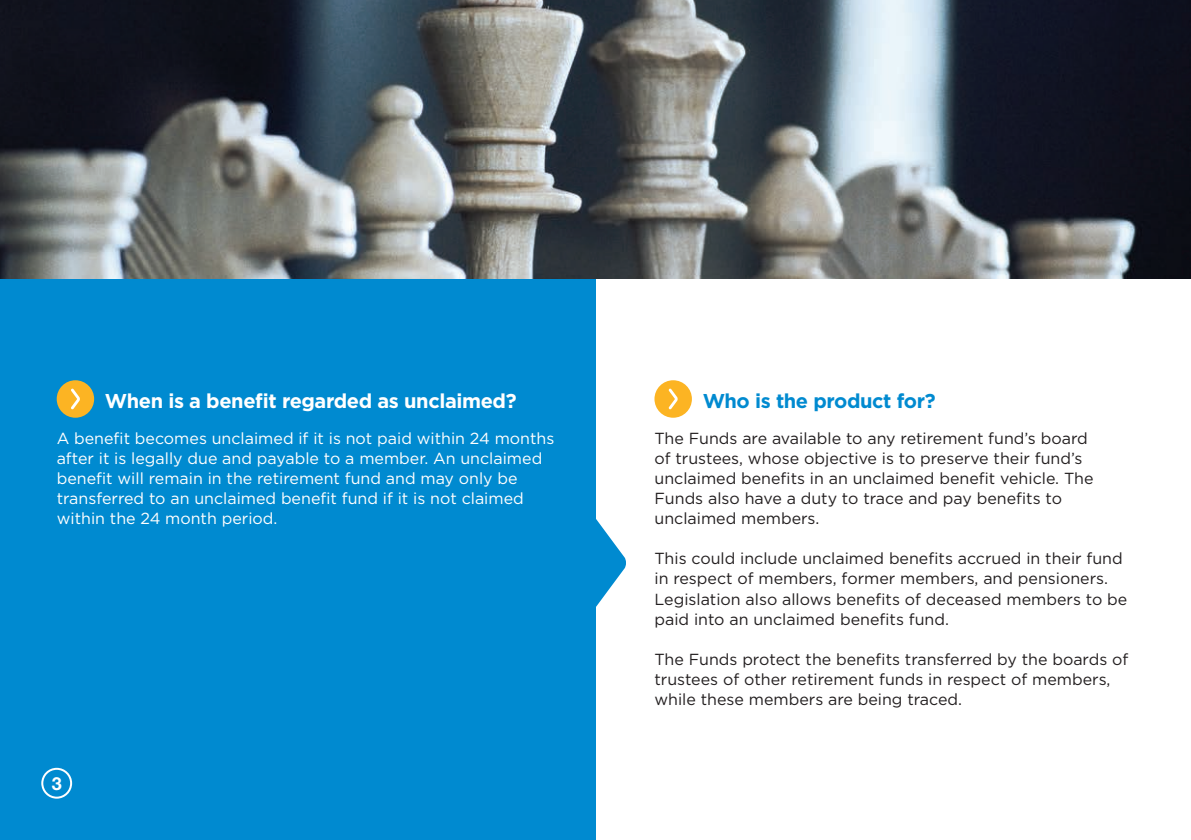
<style>
.page{position:relative;width:1191px;height:840px;background:#fff}
.page>*{position:absolute;margin:0;border:0;box-sizing:border-box;transform-origin:0 0}
.t1{font:700 20px "Gotham";letter-spacing:-.02em;color:#fff}
.t2{font:700 20px "Gotham";letter-spacing:-.02em;color:#008ad0}
.t3{font:700 18px "Helvetica Neue LT Std";color:#fff}
.t4{font:16px/20px "Gotham";color:#231f20}
.t5{font:16px/20px "Gotham";color:#fff}
</style>
<div class="page">
<div style="left:0;top:0;width:595px;height:839px;background:#008ad0"></div>
<svg style="left:595px;top:517px;width:31px;height:91px"></svg>
<img style="left:0;top:0;width:1191px;height:278px">
<div style="left:57px;top:380px;width:37px;height:37px;background:#fcb423;border-radius:50%"></div>
<svg style="left:71px;top:388px;width:9px;height:21px"></svg>
<div style="left:654px;top:380px;width:38px;height:37px;background:#fcb423;border-radius:50%"></div>
<svg style="left:668px;top:388px;width:9px;height:21px"></svg>
<div style="left:41px;top:767px;width:31px;height:31px;border:2px solid #fff;border-radius:50%"></div>
<p class="t1" style="left:105px;top:387px;width:413px">When is a benefit regarded as unclaimed?</p>
<p class="t5" style="left:57px;top:428px;width:499px">A benefit becomes unclaimed if it is not paid within 24 months after it is legally due and payable to a member. An unclaimed benefit will remain in the retirement fund and may only be transferred to an unclaimed benefit fund if it is not claimed within the 24 month period.</p>
<p class="t3" style="left:52px;top:771px;width:12px">3</p>
<p class="t2" style="left:702px;top:387px;width:234px">Who is the product for?</p>
<p class="t4" style="left:654px;top:428px;width:440px">The Funds are available to any retirement fund’s board of trustees, whose objective is to preserve their fund’s unclaimed benefits in an unclaimed benefit vehicle. The Funds also have a duty to trace and pay benefits to unclaimed members.</p>
<p class="t4" style="left:654px;top:548px;width:474px">This could include unclaimed benefits accrued in their fund in respect of members, former members, and pensioners.<br>Legislation also allows benefits of deceased members to be paid into an unclaimed benefits fund.</p>
<p class="t4" style="left:654px;top:648px;width:475px">The Funds protect the benefits transferred by the boards of trustees of other retirement funds in respect of members, while these members are being traced.</p>
</div>
